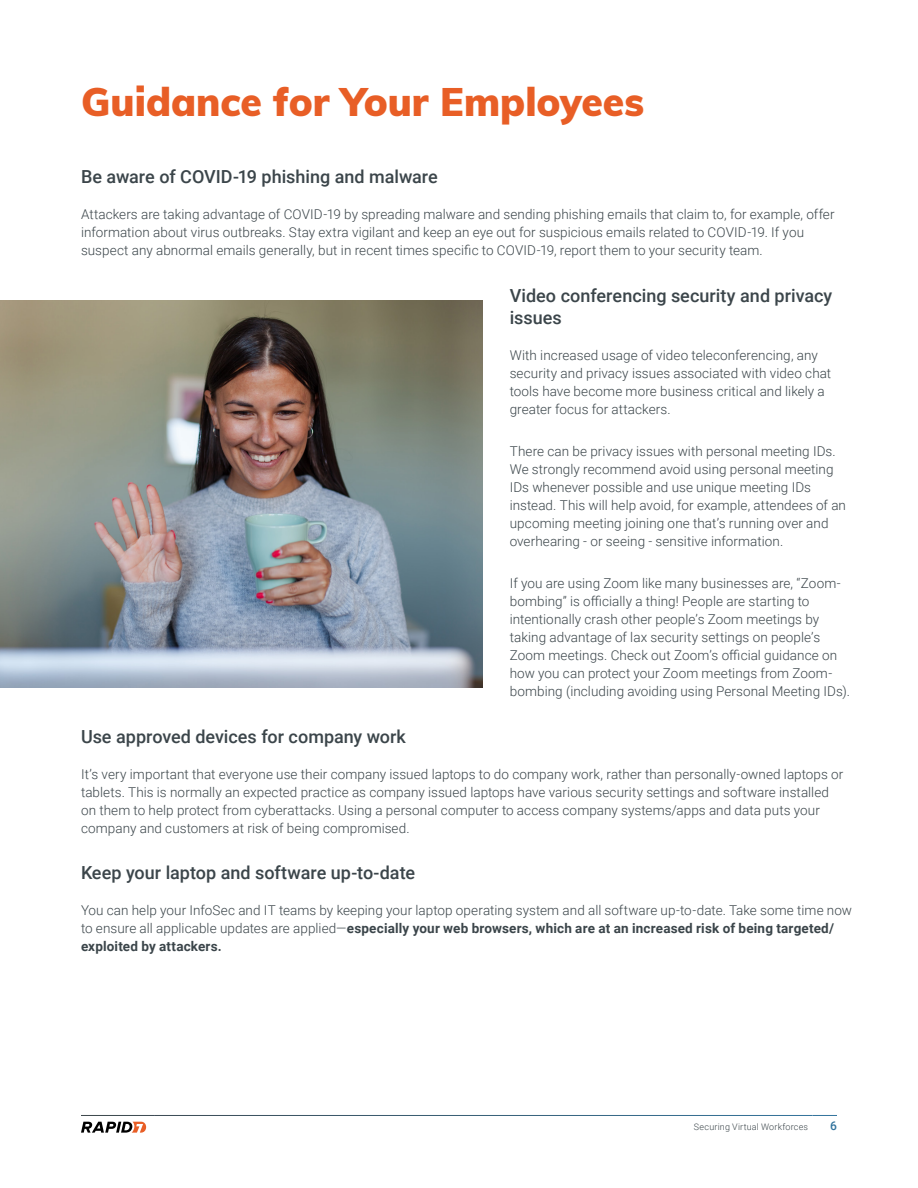
<style>
.page{position:relative;width:918px;height:1188px;background:#fff}
.page>*{position:absolute;margin:0;border:0;box-sizing:border-box;transform-origin:0 0}
.Section_Title{font:900 39px "Muli";color:#e85e26}
.Body_Headline_1{font:500 18px/22.5px "Roboto";color:#3b454a}
.Body{font:300 13.5px/18px "Roboto";letter-spacing:.005em;color:#3b454a}
.t1{font:500 12px "Roboto";color:#31739c}
.t2{font:300 9px "Roboto";letter-spacing:.02em;color:#3b454a}
.s1{font-weight:700}
</style>
<div class="page">
<svg style="left:813px;top:1115px;width:24px;height:1px"></svg>
<svg style="left:81px;top:1122px;width:65px;height:11px"></svg>
<img style="left:0;top:300px;width:483px;height:387px">
<p class="Section_Title" style="left:81px;top:73px;width:565px">Guidance for Your Employees</p>
<p class="Body_Headline_1" style="left:81px;top:165px;width:358px">Be aware of COVID-19 phishing and malware</p>
<p class="Body" style="left:81px;top:205px;width:755px">Attackers are taking advantage of COVID-19 by spreading malware and sending phishing emails that claim to, for example, offer information about virus outbreaks. Stay extra vigilant and keep an eye out for suspicious emails related to COVID-19. If you suspect any abnormal emails generally, but in recent times specific to COVID-19, report them to your security team.</p>
<p class="Body_Headline_1" style="left:510px;top:283px;width:324px">Video conferencing security and privacy issues</p>
<p class="Body" style="left:510px;top:346px;width:323px">With increased usage of video teleconferencing, any security and privacy issues associated with video chat tools have become more business critical and likely a greater focus for attackers.</p>
<p class="Body" style="left:510px;top:442px;width:338px">There can be privacy issues with personal meeting IDs.<br>We strongly recommend avoid using personal meeting IDs whenever possible and use unique meeting IDs instead. This will help avoid, for example, attendees of an upcoming meeting joining one that’s running over and overhearing - or seeing - sensitive information.</p>
<p class="Body" style="left:510px;top:574px;width:342px">If you are using Zoom like many businesses are, “Zoom&shy;bombing” is officially a thing! People are starting to intentionally crash other people’s Zoom meetings by taking advantage of lax security settings on people’s Zoom meetings. Check out Zoom’s official guidance on how you can protect your Zoom meetings from Zoom&shy;bombing (including avoiding using Personal Meeting IDs).</p>
<p class="Body_Headline_1" style="left:81px;top:724px;width:327px">Use approved devices for company work</p>
<p class="Body" style="left:81px;top:764px;width:764px">It’s very important that everyone use their company issued laptops to do company work, rather than personally-owned laptops or tablets. This is normally an expected practice as company issued laptops have various security settings and software installed on them to help protect from cyberattacks. Using a personal computer to access company systems/apps and data puts your company and customers at risk of being compromised.</p>
<p class="Body_Headline_1" style="left:81px;top:861px;width:336px">Keep your laptop and software up-to-date</p>
<p class="Body" style="left:81px;top:901px;width:773px">You can help your InfoSec and IT teams by keeping your laptop operating system and all software up-to-date. Take some time now to ensure all applicable updates are applied—<span class="s1">especially your web browsers, which are at an increased risk of being targeted/ exploited by attackers.</span></p>
<p class="t2" style="left:694px;top:1120px;width:116px">Securing Virtual Workforces</p>
<p class="t1" style="left:830px;top:1118px;width:8px">6</p>
</div>
